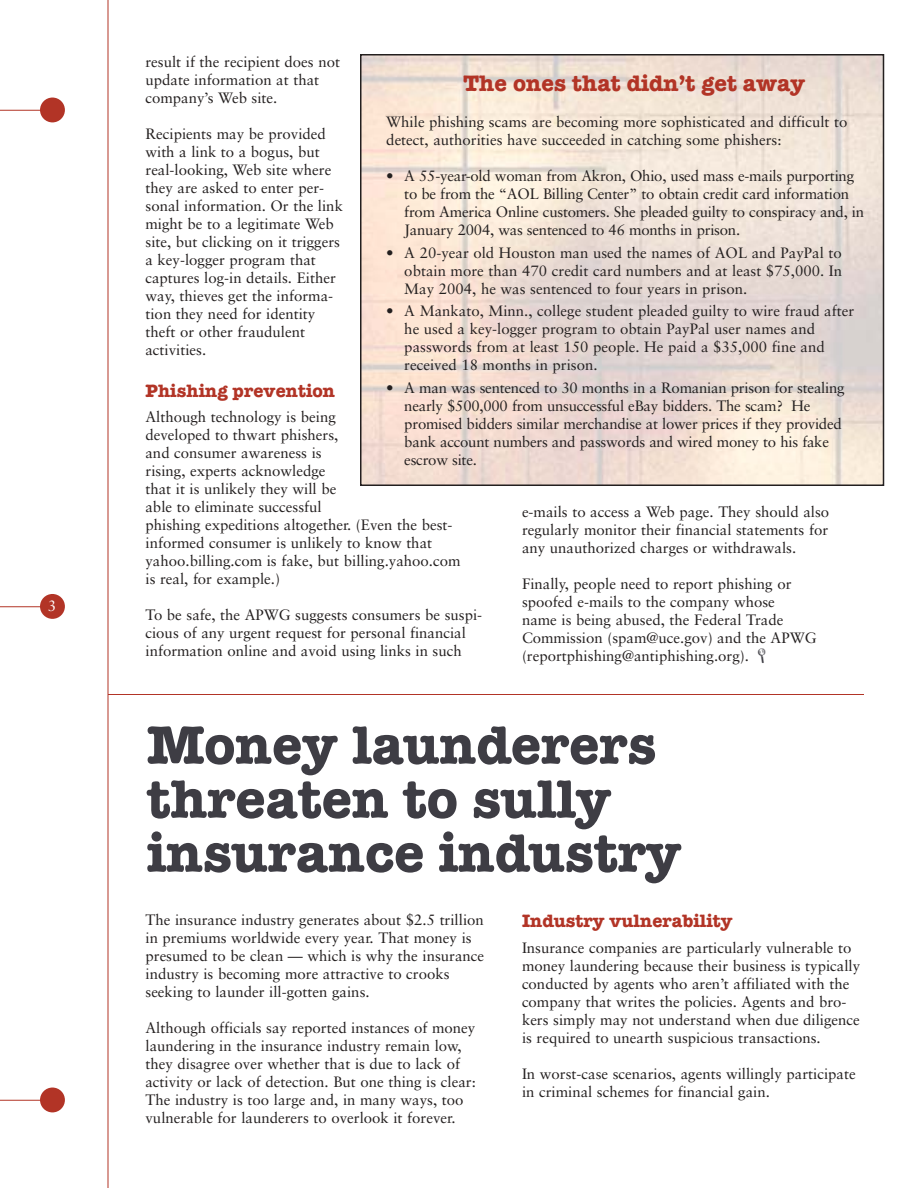
<style>
.page{position:relative;width:918px;height:1188px;background:#fff}
.page>*{position:absolute;margin:0;border:0;box-sizing:border-box;transform-origin:0 0}
.t1{font:700 54px/54px "American Typewriter";color:#3e3d44}
.t2{font:700 22.5px "American Typewriter";color:#b23426}
.t3{font:700 18px "American Typewriter";color:#b23426}
.t4{font:15px/18px "Sabon";color:#231f1f}
.t5{font:15px "Sabon";color:#fff}
</style>
<div class="page">
<hr style="left:108px;top:0;width:1px;height:1188px;background:#b23426">
<hr style="left:0;top:110px;width:44px;height:1px;background:#b23426">
<div style="left:40px;top:98px;width:25px;height:24px;background:#b23426;border-radius:50%"></div>
<hr style="left:0;top:1100px;width:44px;height:1px;background:#b23426">
<div style="left:40px;top:1088px;width:25px;height:24px;background:#b23426;border-radius:50%"></div>
<hr style="left:0;top:606px;width:44px;height:1px;background:#b23426">
<div style="left:40px;top:594px;width:25px;height:25px;background:#b23426;border-radius:50%"></div>
<hr style="left:108px;top:694px;width:756px;height:1px;background:#b23426">
<img style="left:363px;top:57px;width:518px;height:426px">
<div style="left:360px;top:54px;width:524px;height:432px;border:2px solid #231f1f"></div>
<p class="t5" style="left:48px;top:600px;width:10px">3</p>
<p class="t4" style="left:146px;top:54px;width:196px">result if the recipient does not update information at that company’s Web site.</p>
<p class="t4" style="left:146px;top:126px;width:199px">Recipients may be provided with a link to a bogus, but real-looking, Web site where they are asked to enter per&shy;sonal information. Or the link might be to a legitimate Web site, but clicking on it triggers a key-logger program that captures log-in details. Either way, thieves get the informa&shy;tion they need for identity theft or other fraudulent activities.</p>
<p class="t3" style="left:146px;top:385px;width:191px">Phishing prevention</p>
<p class="t4" style="left:146px;top:410px;width:317px">Although technology is being<br>developed to thwart phishers,<br>and consumer awareness is<br>rising, experts acknowledge<br>that it is unlikely they will be<br>able to eliminate successful<br>phishing expeditions altogether. (Even the best&shy;informed consumer is unlikely to know that yahoo.billing.com is fake, but billing.yahoo.com is real, for example.)</p>
<p class="t4" style="left:146px;top:608px;width:338px">To be safe, the APWG suggests consumers be suspi&shy;cious of any urgent request for personal financial information online and avoid using links in such</p>
<h2 class="t2" style="left:464px;top:76px;width:343px">The ones that didn’t get away</h2>
<p class="t4" style="left:386px;top:115px;width:463px">While phishing scams are becoming more sophisticated and difficult to detect, authorities have succeeded in catching some phishers:</p>
<p class="t4" style="left:404px;top:169px;width:461px;text-indent:-18px">• A 55-year-old woman from Akron, Ohio, used mass e-mails purporting to be from the “AOL Billing Center” to obtain credit card information from America Online customers. She pleaded guilty to conspiracy and, in January 2004, was sentenced to 46 months in prison.</p>
<p class="t4" style="left:404px;top:245px;width:439px;text-align:justify;text-indent:-18px">• A 20-year old Houston man used the names of AOL and PayPal to obtain more than 470 credit card numbers and at least $75,000. In May 2004, he was sentenced to four years in prison.</p>
<p class="t4" style="left:404px;top:304px;width:451px;text-indent:-18px">• A Mankato, Minn., college student pleaded guilty to wire fraud after he used a key-logger program to obtain PayPal user names and passwords from at least 150 people. He paid a $35,000 fine and received 18 months in prison.</p>
<p class="t4" style="left:404px;top:380px;width:442px;text-indent:-18px">• A man was sentenced to 30 months in a Romanian prison for stealing nearly $500,000 from unsuccessful eBay bidders. The scam? He promised bidders similar merchandise at lower prices if they provided bank account numbers and passwords and wired money to his fake escrow site.</p>
<p class="t4" style="left:522px;top:504px;width:309px;text-align:justify">e-mails to access a Web page. They should also regularly monitor their financial statements for any unauthorized charges or withdrawals.</p>
<p class="t4" style="left:522px;top:576px;width:296px">Finally, people need to report phishing or spoofed e-mails to the company whose<br>name is being abused, the Federal Trade Commission (spam@uce.gov) and the APWG (reportphishing@antiphishing.org).</p>
<h1 class="t1" style="left:147px;top:723px;width:536px">Money launderers threaten to sully insurance industry</h1>
<p class="t4" style="left:146px;top:912px;width:340px">The insurance industry generates about $2.5 trillion in premiums worldwide every year. That money is presumed to be clean — which is why the insurance industry is becoming more attractive to crooks seeking to launder ill-gotten gains.</p>
<p class="t4" style="left:146px;top:1020px;width:332px">Although officials say reported instances of money laundering in the insurance industry remain low, they disagree over whether that is due to lack of activity or lack of detection. But one thing is clear:<br>The industry is too large and, in many ways, too vulnerable for launderers to overlook it forever.</p>
<p class="t3" style="left:522px;top:915px;width:212px">Industry vulnerability</p>
<p class="t4" style="left:522px;top:940px;width:340px">Insurance companies are particularly vulnerable to money laundering because their business is typically conducted by agents who aren’t affiliated with the company that writes the policies. Agents and bro&shy;kers simply may not understand when due diligence is required to unearth suspicious transactions.</p>
<p class="t4" style="left:522px;top:1066px;width:335px">In worst-case scenarios, agents willingly participate in criminal schemes for financial gain.</p>
</div>
